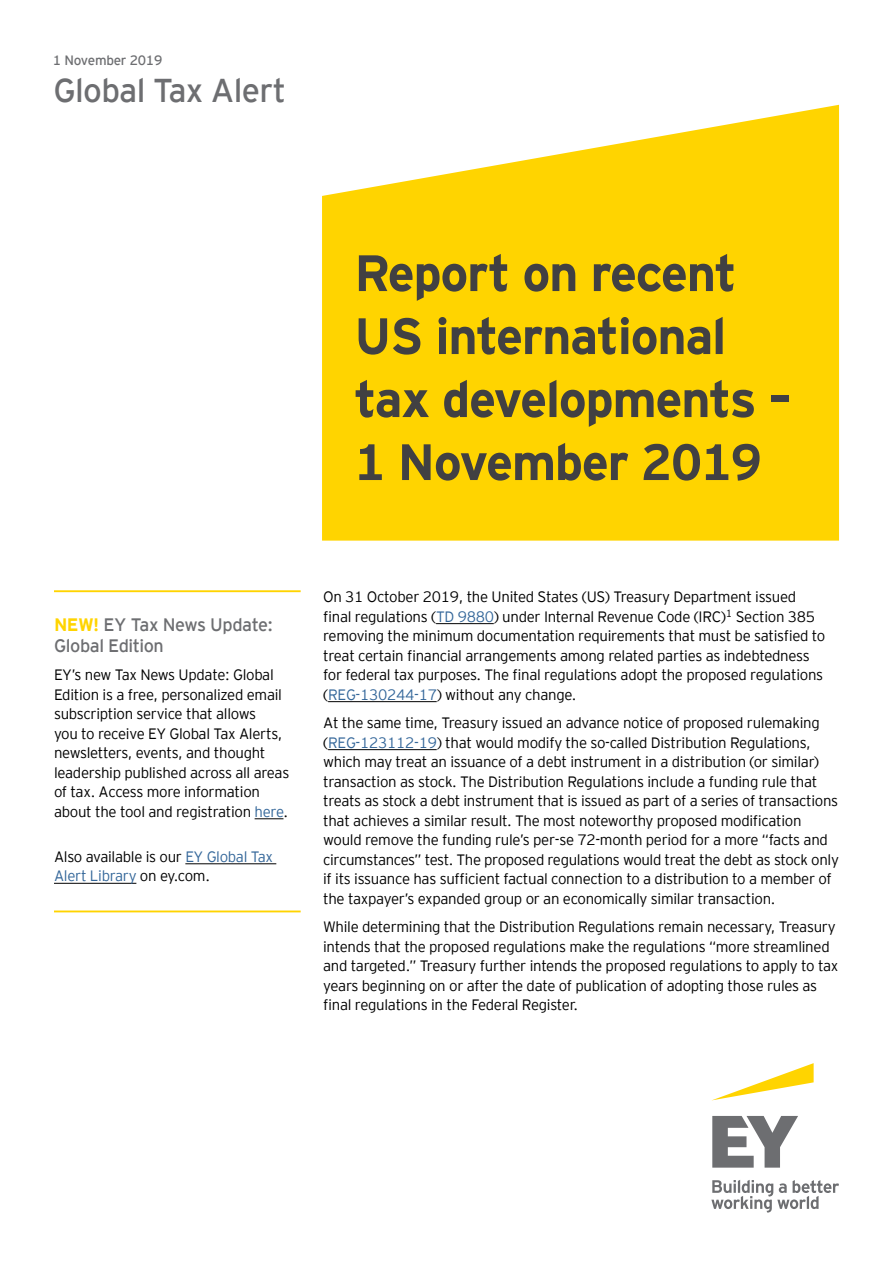
<style>
.page{position:relative;width:893px;height:1263px;background:#fff}
.page>*{position:absolute;margin:0;border:0;box-sizing:border-box;transform-origin:0 0}
.t1{font:700 51px/63px "EY Interstate";letter-spacing:-.025em;color:#414042}
.t2{font:33px "EY Interstate";letter-spacing:-.02em;color:#6d6e71}
.t3{font:18px/21px "EY Interstate";letter-spacing:-.025em;color:#6d6e71}
.t4{font:300 15px/19.5px "EY Interstate";letter-spacing:-.02em;color:#000}
.t5{font:13.5px "EY Interstate";letter-spacing:-.02em;color:#6d6e71}
.s1{font-weight:700;color:#ffd400}
.s2{color:#369}
</style>
<div class="page">
<svg style="left:322px;top:105px;width:517px;height:436px;background:#ffd81a"></svg>
<hr style="left:436px;top:623px;width:58px;height:1px;background:#000">
<hr style="left:328px;top:701px;width:109px;height:1px;background:#000">
<hr style="left:328px;top:749px;width:109px;height:1px;background:#000">
<hr style="left:54px;top:590px;width:247px;height:2px;background:#ffd400">
<svg style="left:255px;top:818px;width:28px;height:1px"></svg>
<hr style="left:185px;top:863px;width:91px;height:1px;background:#000">
<hr style="left:54px;top:883px;width:82px;height:1px;background:#000">
<hr style="left:54px;top:910px;width:247px;height:2px;background:#ffd400">
<svg style="left:713px;top:1063px;width:101px;height:37px"></svg>
<svg style="left:711px;top:1116px;width:128px;height:96px"></svg>
<p class="t5" style="left:53px;top:50px;width:111px">1 November 2019</p>
<h2 class="t2" style="left:53px;top:67px;width:234px">Global Tax Alert</h2>
<h1 class="t1" style="left:354px;top:238px;width:439px">Report on recent<br>US international tax developments –<br>1 November 2019</h1>
<p class="t3" style="left:54px;top:613px;width:220px"><span class="s1">NEW!</span> EY Tax News Update:<br>Global Edition</p>
<p class="t4" style="left:54px;top:664px;width:237px">EY’s new Tax News Update: Global Edition is a free, personalized email subscription service that allows<br>you to receive EY Global Tax Alerts, newsletters, events, and thought leadership published across all areas of tax. Access more information about the tool and registration <span class="s2">here</span>.</p>
<p class="t4" style="left:54px;top:846px;width:221px">Also available is our <span class="s2">EY Global Tax<br>Alert Library</span> on ey.com.</p>
<p class="t4" style="left:323px;top:586px;width:504px">On 31 October 2019, the United States (US) Treasury Department issued final regulations (<span class="s2">TD 9880</span>) under Internal Revenue Code (IRC)<sup>1</sup> Section 385 removing the minimum documentation requirements that must be satisfied to treat certain financial arrangements among related parties as indebtedness for federal tax purposes. The final regulations adopt the proposed regulations (<span class="s2">REG-130244-17</span>) without any change.</p>
<p class="t4" style="left:323px;top:712px;width:517px">At the same time, Treasury issued an advance notice of proposed rulemaking (<span class="s2">REG-123112-19</span>) that would modify the so-called Distribution Regulations, which may treat an issuance of a debt instrument in a distribution (or similar) transaction as stock. The Distribution Regulations include a funding rule that treats as stock a debt instrument that is issued as part of a series of transactions that achieves a similar result. The most noteworthy proposed modification would remove the funding rule’s per-se 72-month period for a more “facts and circumstances” test. The proposed regulations would treat the debt as stock only if its issuance has sufficient factual connection to a distribution to a member of the taxpayer’s expanded group or an economically similar transaction.</p>
<p class="t4" style="left:323px;top:916px;width:517px">While determining that the Distribution Regulations remain necessary, Treasury intends that the proposed regulations make the regulations “more streamlined and targeted.” Treasury further intends the proposed regulations to apply to tax years beginning on or after the date of publication of adopting those rules as final regulations in the Federal Register.</p>
</div>
